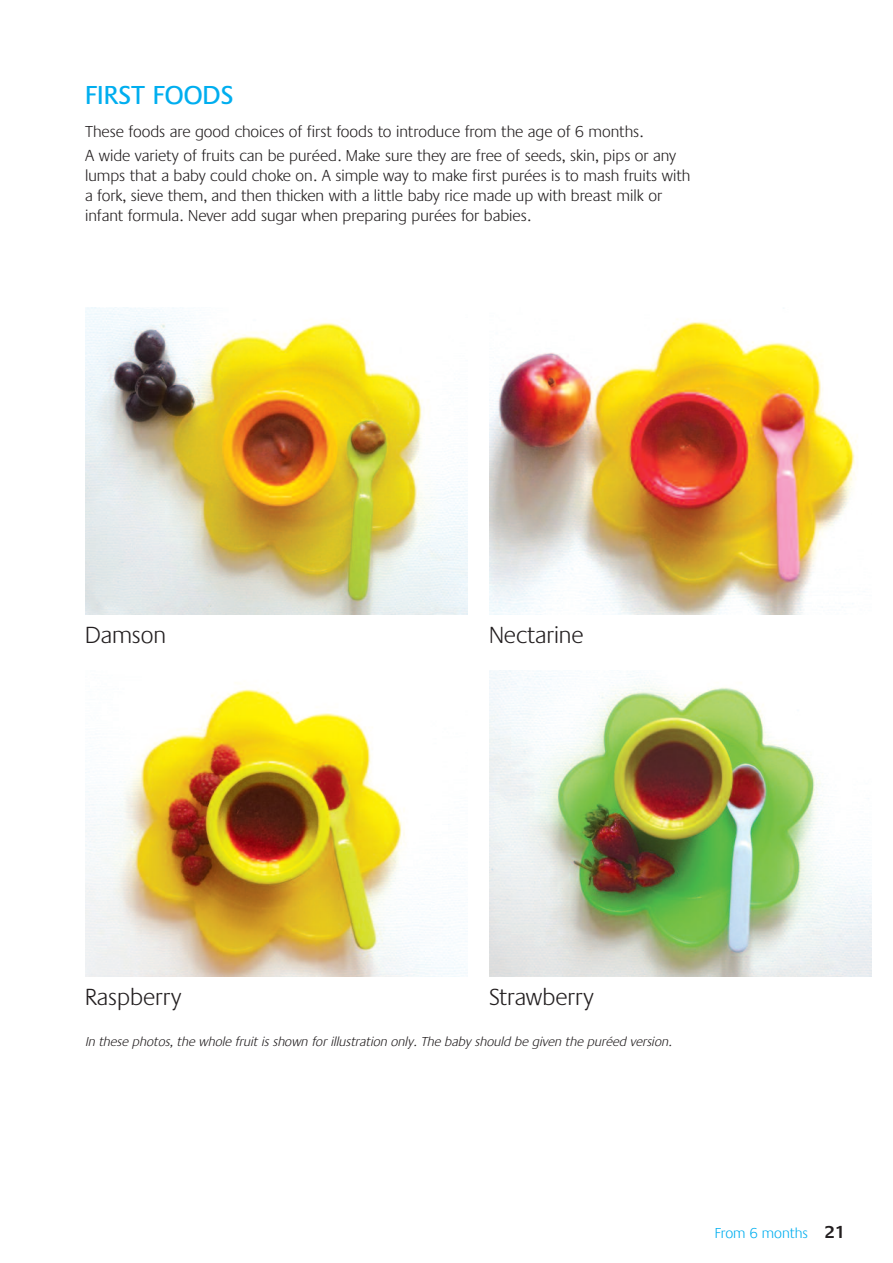
<style>
.page{position:relative;width:893px;height:1263px;background:#fff}
.page>*{position:absolute;margin:0;border:0;box-sizing:border-box;transform-origin:0 0}
.t1{font:27px "Praxis";color:#00aeef}
.t2{font:300 24.3px "Praxis";color:#231f20}
.t3{font:300 16.5px/19.8px "Praxis";color:#231f20}
.t4{font:300 15px "Praxis";color:#00aeef}
.t5{font:italic 300 13.5px "Praxis";color:#231f20}
.s1{font-weight:600;font-size:18px;color:#231f20}
</style>
<div class="page">
<img style="left:85px;top:308px;width:383px;height:307px">
<img style="left:489px;top:308px;width:368px;height:307px">
<img style="left:85px;top:682px;width:383px;height:295px">
<img style="left:489px;top:670px;width:383px;height:307px">
<h1 class="t1" style="left:85px;top:79px;width:150px">FIRST FOODS</h1>
<p class="t3" style="left:85px;top:119px;width:593px;line-height:24px">These foods are good choices of first foods to introduce from the age of 6 months.<br>A wide variety of fruits can be puréed. Make sure they are free of seeds, skin, pips or any</p>
<p class="t3" style="left:85px;top:165px;width:607px">lumps that a baby could choke on. A simple way to make first purées is to mash fruits with a fork, sieve them, and then thicken with a little baby rice made up with breast milk or infant formula. Never add sugar when preparing purées for babies.</p>
<h2 class="t2" style="left:85px;top:620px;width:83px">Damson</h2>
<h2 class="t2" style="left:489px;top:620px;width:96px">Nectarine</h2>
<h2 class="t2" style="left:85px;top:983px;width:98px">Raspberry</h2>
<h2 class="t2" style="left:489px;top:983px;width:106px">Strawberry</h2>
<p class="t5" style="left:85px;top:1034px;width:590px">In these photos, the whole fruit is shown for illustration only. The baby should be given the puréed version.</p>
<p class="t4" style="left:715px;top:1224px;width:132px">From 6 months <span class="s1">21</span></p>
</div>
